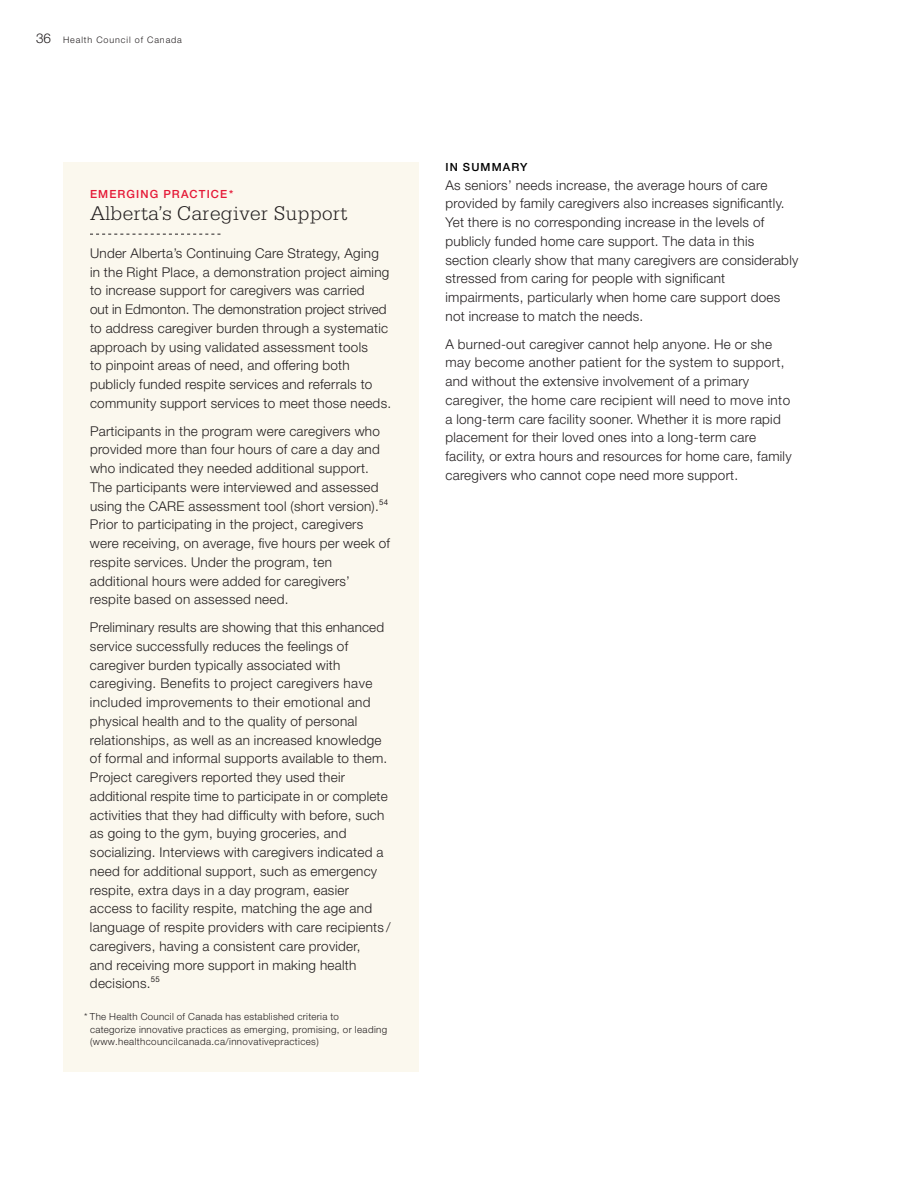
<style>
.page{position:relative;width:918px;height:1188px;background:#fff}
.page>*{position:absolute;margin:0;border:0;box-sizing:border-box;transform-origin:0 0}
.t1{font:300 21px "Serifa";letter-spacing:.02em;color:#231f20}
.t2{font:300 13.5px/18.8px "Helvetica Neue";letter-spacing:.02em;color:#231f20}
.t3{font:500 11.25px "Helvetica Neue";letter-spacing:.1em;color:#e51836}
.t4{font:500 11.25px "Helvetica Neue";letter-spacing:.1em;color:#000}
.t5{font:300 9.75px/12.8px "Helvetica Neue";letter-spacing:.04em;color:#231f20}
.t6{font:300 9px "Helvetica Neue";letter-spacing:.1em;color:#231f20}
.s1{font-size:13.5px}
</style>
<div class="page">
<div style="left:63px;top:162px;width:355px;height:910px;background:#fbf8ee"></div>
<svg style="left:90px;top:234px;width:130px;height:1px"></svg>
<p class="t6" style="left:36px;top:34px;width:147px"><span class="s1">36</span> Health Council of Canada</p>
<p class="t3" style="left:90px;top:187px;width:145px">EMERGING PRACTICE*</p>
<h1 class="t1" style="left:90px;top:202px;width:259px">Alberta’s Caregiver Support</h1>
<p class="t2" style="left:90px;top:243px;width:303px">Under Alberta’s Continuing Care Strategy, Aging in the Right Place, a demonstration project aiming to increase support for caregivers was carried<br>out in Edmonton. The demonstration project strived to address caregiver burden through a systematic approach by using validated assessment tools<br>to pinpoint areas of need, and offering both publicly funded respite services and referrals to community support services to meet those needs.</p>
<p class="t2" style="left:90px;top:421px;width:302px">Participants in the program were caregivers who provided more than four hours of care a day and who indicated they needed additional support.<br>The participants were interviewed and assessed using the CARE assessment tool (short version).<sup>54<br></sup>Prior to participating in the project, caregivers were receiving, on average, five hours per week of respite services. Under the program, ten additional hours were added for caregivers’ respite based on assessed need.</p>
<p class="t2" style="left:90px;top:618px;width:302px">Preliminary results are showing that this enhanced service successfully reduces the feelings of caregiver burden typically associated with caregiving. Benefits to project caregivers have included improvements to their emotional and physical health and to the quality of personal relationships, as well as an increased knowledge of formal and informal supports available to them.<br>Project caregivers reported they used their additional respite time to participate in or complete activities that they had difficulty with before, such as going to the gym, buying groceries, and socializing. Interviews with caregivers indicated a need for additional support, such as emergency respite, extra days in a day program, easier access to facility respite, matching the age and language of respite providers with care recipients / caregivers, having a consistent care provider,<br>and receiving more support in making health decisions.<sup>55</sup></p>
<p class="t5" style="left:90px;top:1010px;width:299px;text-indent:-6px">* The Health Council of Canada has established criteria to categorize innovative practices as emerging, promising, or leading (www.healthcouncilcanada.ca/innovativepractices)</p>
<p class="t4" style="left:446px;top:160px;width:83px">IN SUMMARY</p>
<p class="t2" style="left:446px;top:175px;width:354px">As seniors’ needs increase, the average hours of care provided by family caregivers also increases significantly.<br>Yet there is no corresponding increase in the levels of publicly funded home care support. The data in this section clearly show that many caregivers are considerably stressed from caring for people with significant impairments, particularly when home care support does not increase to match the needs.</p>
<p class="t2" style="left:446px;top:334px;width:348px">A burned-out caregiver cannot help anyone. He or she may become another patient for the system to support, and without the extensive involvement of a primary caregiver, the home care recipient will need to move into a long-term care facility sooner. Whether it is more rapid placement for their loved ones into a long-term care facility, or extra hours and resources for home care, family caregivers who cannot cope need more support.</p>
</div>
